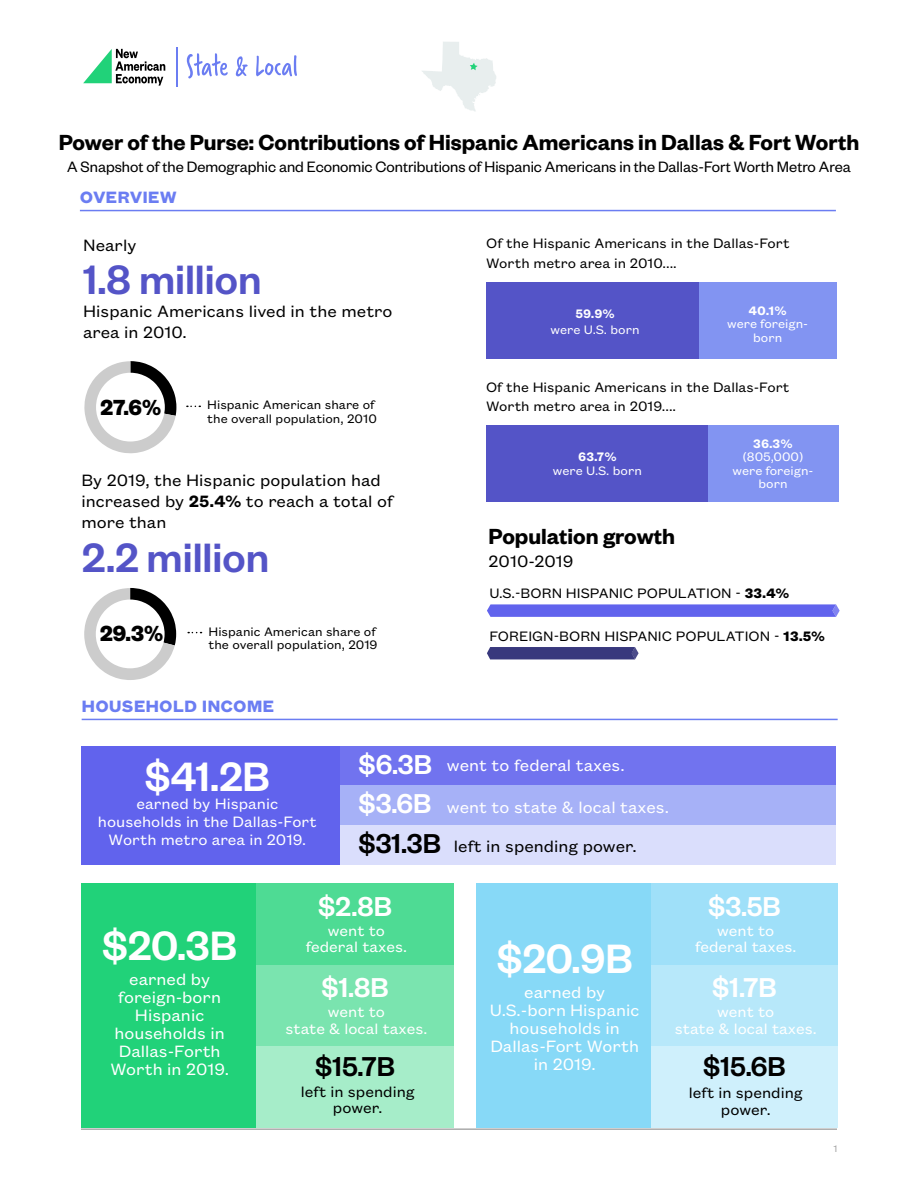
<style>
.page{position:relative;width:918px;height:1188px;background:#fff}
.page>*{position:absolute;margin:0;border:0;box-sizing:border-box;transform-origin:0 0}
.Chartwell_Pies{font:129px "Chartwell Pies";color:#000}
.Number_-_36pt{font:500 45px "Founders Grotesk";color:#5454c7}
.t1{font:500 45px "Founders Grotesk";color:#fff}
.t2{font:500 30px "Founders Grotesk";color:#fff}
.t3{font:500 30px "Founders Grotesk";color:#000}
.Report_Title{font:600 24px "Founders Grotesk";color:#000}
.Body_Text_12pt{font:600 24px "Founders Grotesk";color:#000}
.Number_-_18pt{font:700 24px "Founders Grotesk";color:#000}
.Sans_Small{font:18px/18px "Founders Grotesk Text";color:#fff;text-align:center}
.Sans_Small-2{font:18px/21px "Founders Grotesk Text";color:#000}
.Body_Text_12pt-2{font:700 18px "Founders Grotesk Text";color:#6b7df2}
.Body_Text_12pt-3{font:18px "Founders Grotesk Text";color:#000}
.Sans_Small-3{font:16.5px/16.5px "Founders Grotesk Text";color:#fff;text-align:center}
.Sans_Small-4{font:16.5px "Founders Grotesk";color:#000}
.Sans_Small-5{font:16.5px/16.5px "Founders Grotesk Text";color:#000;text-align:center}
.Sans_Small-6{font:15px/19.5px "Founders Grotesk Text";color:#000}
.Graphic_Label{font:13.5px/13.5px "Founders Grotesk Text";color:#000}
.Graphic_Label-2{font:13.5px/13.5px "Founders Grotesk Text";color:#fff;text-align:center}
.Chartwell_Pies-2{font:10.5px "Founders Grotesk Text";color:#a6a6a6}
.s1{color:#ccc}
.s2{color:#fff}
.s3{font-weight:600}
.s4{font-weight:700}
</style>
<div class="page">
<hr style="left:81px;top:1129px;width:756px;height:1px;background:#808080">
<div style="left:81px;top:884px;width:175px;height:244px;background:#21d279"></div>
<div style="left:476px;top:884px;width:175px;height:244px;background:#87d9f7"></div>
<div style="left:256px;top:884px;width:198px;height:89px;background:#4edb94"></div>
<div style="left:651px;top:884px;width:187px;height:89px;background:#9fe0f9"></div>
<div style="left:256px;top:965px;width:198px;height:82px;background:#7ae4af"></div>
<div style="left:651px;top:965px;width:187px;height:82px;background:#b7e8fa"></div>
<div style="left:256px;top:1047px;width:198px;height:81px;background:#a6edc9"></div>
<div style="left:651px;top:1047px;width:187px;height:81px;background:#cff0fc"></div>
<hr style="left:80px;top:210px;width:756px;height:1px;background:#6b7df2">
<div style="left:486px;top:282px;width:213px;height:77px;background:#5454c7"></div>
<div style="left:699px;top:282px;width:137px;height:77px;background:#8294f2"></div>
<div style="left:486px;top:426px;width:222px;height:76px;background:#5454c7"></div>
<div style="left:708px;top:426px;width:130px;height:76px;background:#8294f2"></div>
<div style="left:487px;top:647px;width:152px;height:12px;background:#38387d"></div>
<svg style="left:487px;top:604px;width:353px;height:13px"></svg>
<hr style="left:82px;top:719px;width:756px;height:1px;background:#6b7df2">
<div style="left:81px;top:746px;width:264px;height:119px;background:#6163ed"></div>
<div style="left:341px;top:746px;width:495px;height:39px;background:#7173ef"></div>
<div style="left:341px;top:786px;width:495px;height:39px;background:#a6b1f7"></div>
<div style="left:341px;top:825px;width:495px;height:40px;background:#dadefc"></div>
<svg style="left:187px;top:53px;width:110px;height:25px"></svg>
<hr style="left:176px;top:47px;width:2px;height:39px;background:#6b7df2">
<svg style="left:83px;top:49px;width:82px;height:37px"></svg>
<svg style="left:422px;top:42px;width:74px;height:69px"></svg>
<p class="Report_Title" style="left:59px;top:127px;width:802px">Power of the Purse: Contributions of Hispanic Americans in Dallas &amp; Fort Worth</p>
<p class="Sans_Small-4" style="left:67px;top:157px;width:785px">A Snapshot of the Demographic and Economic Contributions of Hispanic Americans in the Dallas-Fort Worth Metro Area</p>
<p class="Body_Text_12pt-2" style="left:80px;top:185px;width:98px">OVERVIEW</p>
<p class="Sans_Small-2" style="left:83px;top:233px;width:55px">Nearly</p>
<p class="Number_-_36pt" style="left:83px;top:251px;width:180px">1.8 million</p>
<p class="Sans_Small-2" style="left:83px;top:299px;width:311px">Hispanic Americans lived in the metro area in 2010.</p>
<p class="Chartwell_Pies" style="left:78px;top:328px;width:205px">28<span class="s1">72</span><span class="s2">M</span></p>
<p class="Number_-_18pt" style="left:101px;top:392px;width:62px">27.6%</p>
<p class="Graphic_Label" style="left:207px;top:397px;width:171px">Hispanic American share of the overall population, 2010</p>
<p class="Sans_Small-2" style="left:81px;top:469px;width:313px">By 2019, the Hispanic population had increased by <span class="s3">25.4%</span> to reach a total of more than</p>
<p class="Number_-_36pt" style="left:82px;top:530px;width:188px">2.2 million</p>
<p class="Chartwell_Pies" style="left:78px;top:555px;width:205px">29<span class="s1">71</span><span class="s2">M</span></p>
<p class="Number_-_18pt" style="left:100px;top:618px;width:65px">29.3%</p>
<p class="Graphic_Label" style="left:209px;top:624px;width:171px">Hispanic American share of the overall population, 2019</p>
<p class="Body_Text_12pt-2" style="left:82px;top:694px;width:194px">HOUSEHOLD INCOME</p>
<p class="Sans_Small-6" style="left:486px;top:233px;width:305px">Of the Hispanic Americans in the Dallas-Fort<br>Worth metro area in 2010....</p>
<p class="Graphic_Label-2" style="left:551px;top:304px;width:91px;line-height:16.5px"><span class="s3">59.9%<br></span>were U.S. born</p>
<p class="Graphic_Label-2" style="left:727px;top:303px;width:82px"><span class="s3">40.1%<br></span>were foreign&shy;born</p>
<p class="Sans_Small-6" style="left:486px;top:376px;width:305px">Of the Hispanic Americans in the Dallas-Fort<br>Worth metro area in 2019....</p>
<p class="Graphic_Label-2" style="left:553px;top:449px;width:91px"><span class="s3">63.7%<br></span>were U.S. born</p>
<p class="Graphic_Label-2" style="left:733px;top:435px;width:82px"><span class="s3">36.3% </span>(805,000) were foreign&shy;born</p>
<p class="Body_Text_12pt" style="left:489px;top:521px;width:188px">Population growth</p>
<p class="Body_Text_12pt-3" style="left:489px;top:549px;width:86px">2010-2019</p>
<p class="Sans_Small-6" style="left:489px;top:583px;width:302px">U.S.-BORN HISPANIC POPULATION - <span class="s4">33.4%</span></p>
<p class="Sans_Small-6" style="left:489px;top:625px;width:337px">FOREIGN-BORN HISPANIC POPULATION - <span class="s4">13.5%</span></p>
<p class="t2" style="left:358px;top:746px;width:75px">$6.3B</p>
<p class="t1" style="left:145px;top:748px;width:127px">$41.2B</p>
<p class="Sans_Small-3" style="left:98px;top:793px;width:221px;line-height:18px">earned by Hispanic households in the Dallas-Fort<br>Worth metro area in 2019.</p>
<p class="t2" style="left:358px;top:785px;width:75px">$3.6B</p>
<p class="Sans_Small" style="left:447px;top:755px;width:179px">went to federal taxes.</p>
<p class="Sans_Small" style="left:447px;top:797px;width:224px">went to state &amp; local taxes.</p>
<p class="Sans_Small-2" style="left:454px;top:835px;width:184px">left in spending power.</p>
<p class="t3" style="left:358px;top:825px;width:84px">$31.3B</p>
<p class="t1" style="left:102px;top:917px;width:136px">$20.3B</p>
<p class="Sans_Small" style="left:110px;top:969px;width:120px">earned by foreign-born<br>Hispanic households in<br>Dallas-Forth<br>Worth in 2019.</p>
<p class="t2" style="left:318px;top:887px;width:75px">$2.8B</p>
<p class="t2" style="left:708px;top:887px;width:74px">$3.5B</p>
<p class="Sans_Small-3" style="left:306px;top:921px;width:103px">went to federal taxes.</p>
<p class="Sans_Small-3" style="left:695px;top:921px;width:103px">went to federal taxes.</p>
<p class="t1" style="left:497px;top:931px;width:138px">$20.9B</p>
<p class="Sans_Small" style="left:490px;top:982px;width:151px">earned by<br>U.S.-born Hispanic households in<br>Dallas-Fort Worth in 2019.</p>
<p class="t2" style="left:321px;top:969px;width:69px">$1.8B</p>
<p class="t2" style="left:712px;top:969px;width:66px">$1.7B</p>
<p class="Sans_Small-3" style="left:285px;top:1002px;width:144px">went to<br>state &amp; local taxes.</p>
<p class="Sans_Small-3" style="left:675px;top:1002px;width:144px">went to<br>state &amp; local taxes.</p>
<p class="t3" style="left:315px;top:1048px;width:82px">$15.7B</p>
<p class="t3" style="left:703px;top:1048px;width:84px">$15.6B</p>
<p class="Sans_Small-5" style="left:301px;top:1082px;width:115px">left in spending power.</p>
<p class="Sans_Small-5" style="left:689px;top:1084px;width:115px">left in spending power.</p>
<p class="Chartwell_Pies-2" style="left:834px;top:1142px;width:6px">1</p>
</div>
